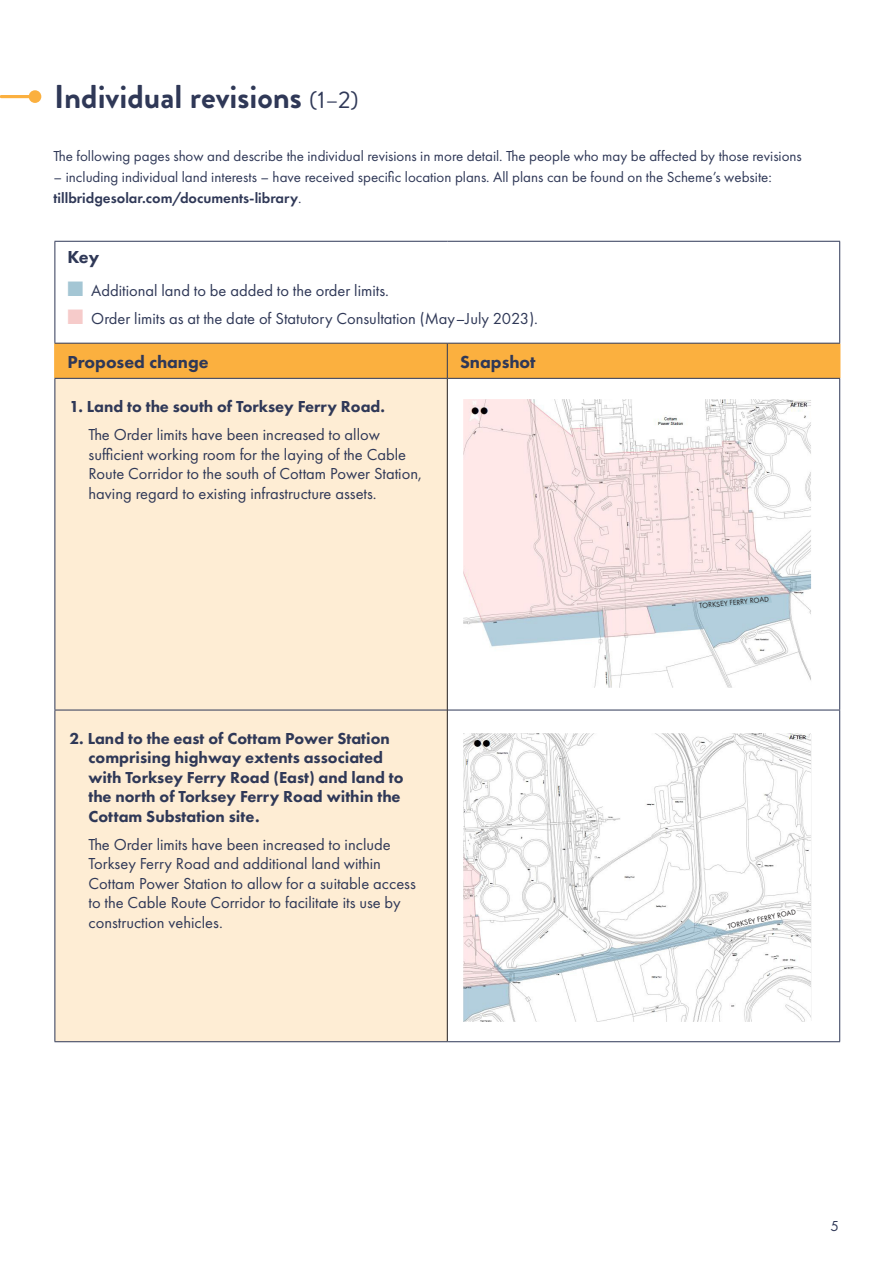
<style>
.page{position:relative;width:893px;height:1263px;background:#fff}
.page>*{position:absolute;margin:0;border:0;box-sizing:border-box;transform-origin:0 0}
.subheader{font:700 33px "Brandon Grotesque";color:#2f3857}
.contents{font:800 18px "Futura PT";color:#2f3857}
.contents-2{font:16.5px/19.5px "Futura PT";color:#2f3857}
.contents-3{font:800 16.5px/19.5px "Futura PT";color:#2f3857}
.body_copy{font:15px/21px "Futura PT";color:#2f3857}
.contents-4{font:7.5px "Futura PT";color:#231f20}
.s1{font-weight:400;font-size:24px}
.s2{font-weight:600}
.s3{color:#a4c6d4}
.s4{color:#f6cbca}
</style>
<div class="page">
<div style="left:56px;top:344px;width:783px;height:34px;background:#fbb03f"></div>
<div style="left:56px;top:379px;width:391px;height:662px;background:#feedd4"></div>
<hr style="left:54px;top:344px;width:2px;height:34px;background:#fbb03f">
<hr style="left:839px;top:344px;width:1px;height:34px;background:#fbb03f">
<hr style="left:55px;top:241px;width:392px;height:1px;background:#2f3857">
<hr style="left:55px;top:242px;width:1px;height:101px;background:#2f3857">
<hr style="left:447px;top:241px;width:393px;height:1px;background:#2f3857">
<hr style="left:839px;top:242px;width:1px;height:101px;background:#2f3857">
<hr style="left:55px;top:343px;width:392px;height:1px;background:#2f3857">
<hr style="left:447px;top:343px;width:393px;height:1px;background:#2f3857">
<hr style="left:55px;top:378px;width:392px;height:1px;background:#2f3857">
<hr style="left:55px;top:379px;width:1px;height:331px;background:#2f3857">
<hr style="left:447px;top:378px;width:393px;height:1px;background:#2f3857">
<hr style="left:839px;top:379px;width:1px;height:331px;background:#2f3857">
<hr style="left:55px;top:710px;width:392px;height:1px;background:#2f3857">
<hr style="left:55px;top:710px;width:1px;height:331px;background:#2f3857">
<hr style="left:448px;top:710px;width:392px;height:1px;background:#2f3857">
<hr style="left:839px;top:710px;width:1px;height:331px;background:#2f3857">
<hr style="left:55px;top:1041px;width:392px;height:1px;background:#2f3857">
<hr style="left:447px;top:1041px;width:393px;height:1px;background:#2f3857">
<hr style="left:447px;top:344px;width:1px;height:34px;background:#2f3857">
<hr style="left:447px;top:379px;width:1px;height:331px;background:#231f20">
<hr style="left:447px;top:710px;width:1px;height:331px;background:#231f20">
<hr style="left:1px;top:95px;width:34px;height:3px;background:#fbb03f">
<div style="left:29px;top:90px;width:12px;height:13px;background:#fbb03f;border-radius:50%"></div>
<img style="left:465px;top:401px;width:345px;height:285px">
<div style="left:462px;top:398px;width:351px;height:291px;border:2px solid #fff"></div>
<img style="left:465px;top:735px;width:345px;height:285px">
<div style="left:462px;top:732px;width:351px;height:291px;border:2px solid #fff"></div>
<svg style="left:699px;top:595px;width:73px;height:14px"></svg>
<svg style="left:726px;top:907px;width:72px;height:23px"></svg>
<p class="subheader" style="left:54px;top:74px;width:306px">Individual revisions <span class="s1">(1–2)</span></p>
<p class="body_copy" style="left:54px;top:145px;width:750px">The following pages show and describe the individual revisions in more detail. The people who may be affected by those revisions</p>
<p class="body_copy" style="left:54px;top:166px;width:720px">– including individual land interests – have received specific location plans. All plans can be found on the Scheme’s website: <span class="s2">tillbridgesolar.com/documents-library</span>.</p>
<p class="contents" style="left:68px;top:246px;width:33px">Key</p>
<p class="contents-2" style="left:68px;top:280px;width:323px"><span class="s3">■</span> Additional land to be added to the order limits.</p>
<p class="contents-2" style="left:68px;top:308px;width:472px"><span class="s4">■</span> Order limits as at the date of Statutory Consultation (May–July 2023).</p>
<p class="contents" style="left:68px;top:350px;width:142px">Proposed change</p>
<p class="contents" style="left:460px;top:350px;width:77px">Snapshot</p>
<p class="contents-3" style="left:69px;top:397px;width:317px">1. Land to the south of Torksey Ferry Road.</p>
<p class="contents-2" style="left:89px;top:425px;width:335px">The Order limits have been increased to allow sufficient working room for the laying of the Cable Route Corridor to the south of Cottam Power Station, having regard to existing infrastructure assets.</p>
<p class="contents-3" style="left:89px;top:728px;width:317px;text-indent:-19px">2. Land to the east of Cottam Power Station comprising highway extents associated with Torksey Ferry Road (East) and land to the north of Torksey Ferry Road within the Cottam Substation site.</p>
<p class="contents-2" style="left:89px;top:834px;width:329px">The Order limits have been increased to include Torksey Ferry Road and additional land within Cottam Power Station to allow for a suitable access to the Cable Route Corridor to facilitate its use by construction vehicles.</p>
<p class="contents-4" style="left:699px;top:601px;width:71px;rotate:-5deg">TORKSEY FERRY ROAD</p>
<p class="contents-4" style="left:727px;top:922px;width:71px;rotate:-13deg">TORKSEY FERRY ROAD</p>
<p class="body_copy" style="left:830px;top:1216px;width:10px">5</p>
</div>
